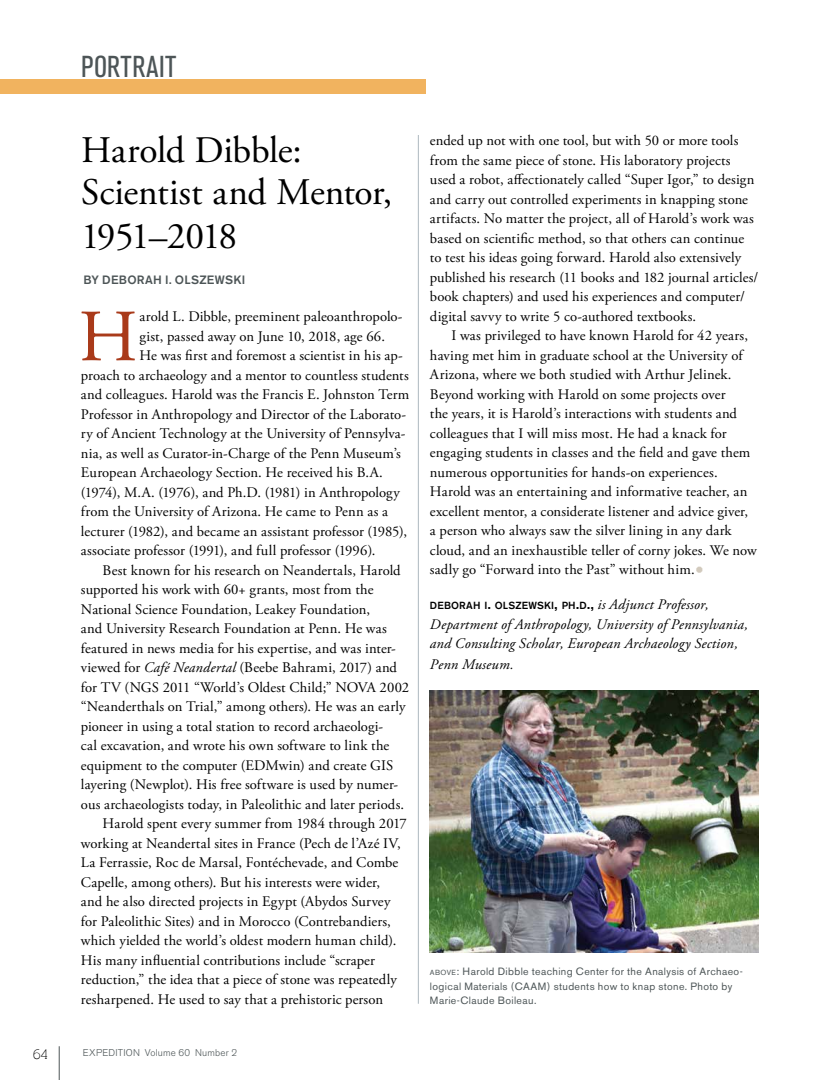
<style>
.page{position:relative;width:837px;height:1080px;background:#fff}
.page>*{position:absolute;margin:0;border:0;box-sizing:border-box;transform-origin:0 0}
.t1{font:73.5px "Adobe Garamond Pro";color:#a93a1a}
.t2{font:37.5px/42.8px "Adobe Garamond Pro";letter-spacing:-.01em;color:#000}
.t3{font:condensed 30px "Akzidenz Grotesk BE";letter-spacing:.015em;color:#4d5557}
.t4{font:14.7px/19.5px "Adobe Garamond Pro";letter-spacing:.005em;color:#000}
.t5{font:italic 14.7px/19.5px "Adobe Garamond Pro";letter-spacing:.015em;color:#000}
.t6{font:13.5px "Alexandria FLF";color:#000}
.t7{font:500 12px "Akzidenz Grotesk BE";letter-spacing:.025em;color:#4d5557}
.t8{font:10.5px/14.2px "Akzidenz Grotesk BE";letter-spacing:.035em;color:#4d5557}
.t9{font:500 10.2px "Akzidenz Grotesk BE";letter-spacing:.015em;color:#000}
.t10{font:300 9.75px "Akzidenz Grotesk BE";letter-spacing:.025em;color:#4d5557}
.s1{font-style:italic}
.s2{font-size:14.7px}
.s3{font-family:"Adobe Garamond Pro";font-weight:400;font-style:italic;font-size:14.7px}
.s4{font-size:7.35px}
.s5{font-style:inherit}
</style>
<div class="page">
<hr style="left:59px;top:1046px;width:1px;height:34px;background:#4d5557">
<div style="left:0;top:79px;width:425px;height:15px;background:#f1b35f"></div>
<hr style="left:418px;top:135px;width:1px;height:869px;background:#adb8bf">
<img style="left:430px;top:690px;width:329px;height:263px">
<h3 class="t3" style="left:81px;top:49px;width:97px">PORTRAIT</h3>
<h2 class="t2" style="left:81px;top:130px;width:313px">Harold Dibble:<br>Scientist and Mentor,<br>1951–2018</h2>
<p class="t7" style="left:83px;top:272px;width:163px">BY DEBORAH I. OLSZEWSKI</p>
<h1 class="t1" style="left:79px;top:293px;width:61px">H</h1>
<p class="t4" style="left:140px;top:307px;width:265px">arold L. Dibble, preeminent paleoanthropolo-</p>
<p class="t4" style="left:140px;top:327px;width:247px">gist, passed away on June 10, 2018, age 66.</p>
<p class="t4" style="left:140px;top:346px;width:265px">He was first and foremost a scientist in his ap-</p>
<p class="t4" style="left:81px;top:366px;width:329px">proach to archaeology and a mentor to countless students</p>
<p class="t4" style="left:81px;top:385px;width:330px">and colleagues. Harold was the Francis E. Johnston Term</p>
<p class="t4" style="left:81px;top:405px;width:327px">Professor in Anthropology and Director of the Laborato-</p>
<p class="t4" style="left:81px;top:424px;width:326px">ry of Ancient Technology at the University of Pennsylva-</p>
<p class="t4" style="left:81px;top:444px;width:322px">nia, as well as Curator-in-Charge of the Penn Museum’s</p>
<p class="t4" style="left:81px;top:463px;width:303px">European Archaeology Section. He received his B.A.</p>
<p class="t4" style="left:81px;top:483px;width:320px">(1974), M.A. (1976), and Ph.D. (1981) in Anthropology</p>
<p class="t4" style="left:81px;top:502px;width:308px">from the University of Arizona. He came to Penn as a</p>
<p class="t4" style="left:81px;top:522px;width:328px">lecturer (1982), and became an assistant professor (1985),</p>
<p class="t4" style="left:81px;top:541px;width:296px">associate professor (1991), and full professor (1996).</p>
<p class="t4" style="left:103px;top:561px;width:300px">Best known for his research on Neandertals, Harold</p>
<p class="t4" style="left:81px;top:580px;width:294px">supported his work with 60+ grants, most from the</p>
<p class="t4" style="left:81px;top:600px;width:291px">National Science Foundation, Leakey Foundation,</p>
<p class="t4" style="left:81px;top:619px;width:307px">and University Research Foundation at Penn. He was</p>
<p class="t4" style="left:81px;top:639px;width:316px">featured in news media for his expertise, and was inter-</p>
<p class="t4" style="left:81px;top:658px;width:318px">viewed for <span class="s1">Café Neandertal</span> (Beebe Bahrami, 2017) and</p>
<p class="t4" style="left:81px;top:678px;width:330px">for TV (NGS 2011 “World’s Oldest Child;” NOVA 2002</p>
<p class="t4" style="left:81px;top:697px;width:326px">“Neanderthals on Trial,” among others). He was an early</p>
<p class="t4" style="left:81px;top:717px;width:304px">pioneer in using a total station to record archaeologi-</p>
<p class="t4" style="left:81px;top:736px;width:310px">cal excavation, and wrote his own software to link the</p>
<p class="t4" style="left:81px;top:756px;width:314px">equipment to the computer (EDMwin) and create GIS</p>
<p class="t4" style="left:81px;top:775px;width:319px">layering (Newplot). His free software is used by numer-</p>
<p class="t4" style="left:81px;top:795px;width:325px">ous archaeologists today, in Paleolithic and later periods.</p>
<p class="t4" style="left:103px;top:814px;width:306px">Harold spent every summer from 1984 through 2017</p>
<p class="t4" style="left:81px;top:834px;width:321px">working at Neandertal sites in France (Pech de l’Azé IV,</p>
<p class="t4" style="left:81px;top:853px;width:319px">La Ferrassie, Roc de Marsal, Fontéchevade, and Combe</p>
<p class="t4" style="left:81px;top:873px;width:301px">Capelle, among others). But his interests were wider,</p>
<p class="t4" style="left:81px;top:892px;width:311px">and he also directed projects in Egypt (Abydos Survey</p>
<p class="t4" style="left:81px;top:912px;width:311px">for Paleolithic Sites) and in Morocco (Contrebandiers,</p>
<p class="t4" style="left:81px;top:931px;width:317px">which yielded the world’s oldest modern human child).</p>
<p class="t4" style="left:81px;top:951px;width:296px">His many influential contributions include “scraper</p>
<p class="t4" style="left:81px;top:970px;width:317px">reduction,” the idea that a piece of stone was repeatedly</p>
<p class="t4" style="left:81px;top:990px;width:304px">resharpened. He used to say that a prehistoric person</p>
<p class="t6" style="left:33px;top:1047px;width:16px">64</p>
<p class="t10" style="left:83px;top:1047px;width:156px">EXPEDITION Volume 60 Number 2</p>
<p class="t4" style="left:430px;top:132px;width:330px">ended up not with one tool, but with 50 or more tools from the same piece of stone. His laboratory projects used a robot, affectionately called “Super Igor,” to design and carry out controlled experiments in knapping stone artifacts. No matter the project, all of Harold’s work was based on scientific method, so that others can continue to test his ideas going forward. Harold also extensively published his research (11 books and 182 journal articles/ book chapters) and used his experiences and computer/ digital savvy to write 5 co-authored textbooks.</p>
<p class="t4" style="left:430px;top:327px;width:328px;text-indent:22px">I was privileged to have known Harold for 42 years, having met him in graduate school at the University of Arizona, where we both studied with Arthur Jelinek.<br>Beyond working with Harold on some projects over<br>the years, it is Harold’s interactions with students and colleagues that I will miss most. He had a knack for engaging students in classes and the field and gave them numerous opportunities for hands-on experiences.<br>Harold was an entertaining and informative teacher, an excellent mentor, a considerate listener and advice giver, a person who always saw the silver lining in any dark cloud, and an inexhaustible teller of corny jokes. We now sadly go “Forward into the Past” without him.</p>
<p class="t9" style="left:430px;top:599px;width:280px">DEBORAH I<span class="s2">.</span> OLSZEWSKI<span class="s2">,</span> PH<span class="s2">.</span>D<span class="s2">.,</span> <span class="s3">is Adjunct Professor,</span></p>
<p class="t5" style="left:430px;top:615px;width:320px">Department of Anthropology, University of Pennsylvania, and Consulting Scholar, European Archaeology Section,</p>
<p class="t5" style="left:430px;top:655px;width:85px">Penn Museum.</p>
<p class="t8" style="left:430px;top:964px;width:314px"><span class="s4">ABOVE</span><span class="s5">:</span> Harold Dibble teaching Center for the Analysis of Archaeo&shy;logical Materials (CAAM) students how to knap stone. Photo by<br>Marie-Claude Boileau.</p>
</div>
